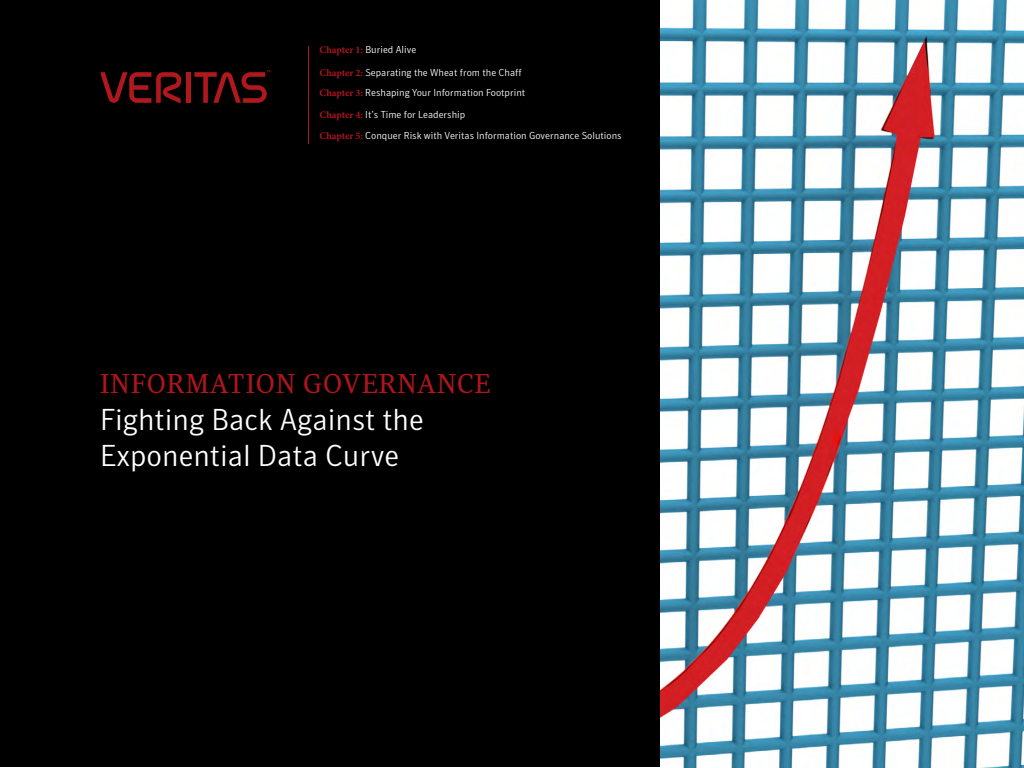
<style>
.page{position:relative;width:1024px;height:768px;background:#000}
.page>*{position:absolute;margin:0;border:0;box-sizing:border-box;transform-origin:0 0}
.t1{font:300 30px/36px "Symantec Sans";color:#fff}
.t2{font:27px "Symantec Serif";letter-spacing:.025em;color:#b0151e}
.t3{font:300 10px "Symantec Sans";color:#fff}
.s1{font-family:"Minion Pro";font-weight:700;color:#b0151e}
</style>
<div class="page">
<div style="left:186px;top:72px;width:5px;height:31px;background:#b1181e"></div>
<svg style="left:102px;top:72px;width:80px;height:32px"></svg>
<svg style="left:194px;top:70px;width:76px;height:33px"></svg>
<hr style="left:308px;top:46px;width:1px;height:98px;background:#b0151e">
<img style="left:660px;top:0;width:364px;height:768px">
<p class="t3" style="left:320px;top:44px;width:98px"><span class="s1">Chapter 1:</span> Buried Alive</p>
<p class="t3" style="left:320px;top:66px;width:204px"><span class="s1">Chapter 2:</span> Separating the Wheat from the Chaff</p>
<p class="t3" style="left:320px;top:108px;width:147px"><span class="s1">Chapter 4:</span> It’s Time for Leadership</p>
<p class="t3" style="left:320px;top:87px;width:207px"><span class="s1">Chapter 3:</span> Reshaping Your Information Footprint</p>
<p class="t3" style="left:320px;top:130px;width:304px"><span class="s1">Chapter 5:</span> Conquer Risk with Veritas Information Governance Solutions</p>
<h2 class="t2" style="left:100px;top:367px;width:392px">INFORMATION GOVERNANCE</h2>
<h1 class="t1" style="left:100px;top:402px;width:325px">Fighting Back Against the<br>Exponential Data Curve</h1>
</div>
